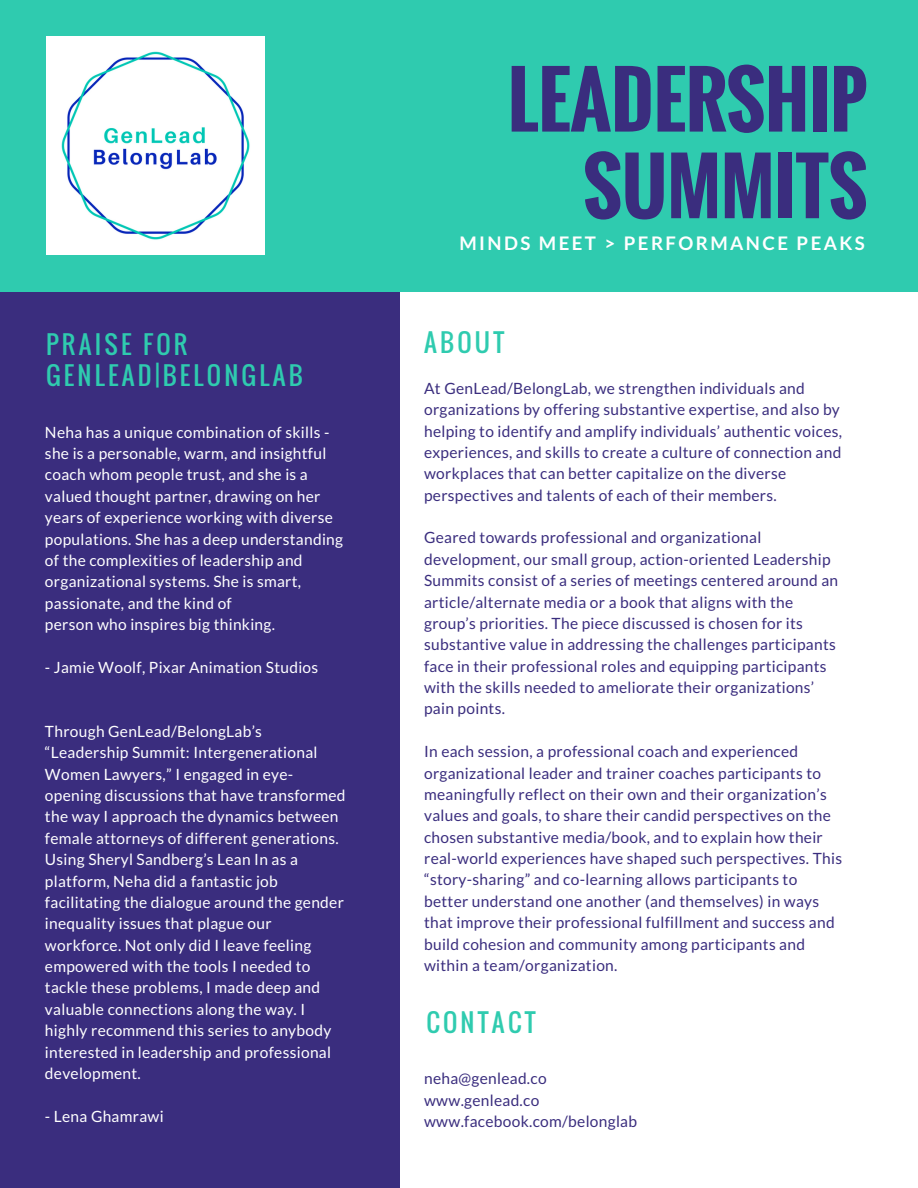
<style>
.page{position:relative;width:918px;height:1188px;background:#fff}
.page>*{position:absolute;margin:0;border:0;box-sizing:border-box;transform-origin:0 0}
.t1{font:700 74.7px/86.7px "Oswald";color:#3a2d7e;text-align:right}
.t2{font:24.9px/31.5px "Oswald";letter-spacing:.13em;color:#2fcbaf}
.t3{font:700 18.75px "Lato";letter-spacing:.13em;color:#fff}
.t4{font:15.45px/21.3px "Lato";letter-spacing:.02em;color:#3a2d7e}
.t5{font:15.45px/21.3px "Lato";letter-spacing:.02em;color:#fff}
</style>
<div class="page">
<div style="left:0;top:290px;width:399px;height:898px;background:#3a2d7e"></div>
<div style="left:0;top:0;width:918px;height:291px;background:#2fcbaf"></div>
<img style="left:46px;top:36px;width:218px;height:218px">
<h2 class="t2" style="left:46px;top:328px;width:258px">PRAISE FOR<br>GENLEAD|BELONGLAB</h2>
<p class="t5" style="left:45px;top:421px;width:300px">Neha has a unique combination of skills - she is a personable, warm, and insightful coach whom people trust, and she is a valued thought partner, drawing on her years of experience working with diverse populations. She has a deep understanding of the complexities of leadership and organizational systems. She is smart, passionate, and the kind of<br>person who inspires big thinking.</p>
<p class="t5" style="left:45px;top:656px;width:275px">- Jamie Woolf, Pixar Animation Studios</p>
<p class="t5" style="left:45px;top:720px;width:302px">Through GenLead/BelongLab’s “Leadership Summit: Intergenerational Women Lawyers,” I engaged in eye&shy;opening discussions that have transformed the way I approach the dynamics between female attorneys of different generations.<br>Using Sheryl Sandberg’s Lean In as a platform, Neha did a fantastic job facilitating the dialogue around the gender inequality issues that plague our workforce. Not only did I leave feeling empowered with the tools I needed to tackle these problems, I made deep and valuable connections along the way. I highly recommend this series to anybody interested in leadership and professional development.</p>
<p class="t5" style="left:45px;top:1105px;width:120px">- Lena Ghamrawi</p>
<h1 class="t1" style="left:508px;top:54px;width:361px">LEADERSHIP<br>SUMMITS</h1>
<p class="t3" style="left:460px;top:232px;width:407px">MINDS MEET &gt; PERFORMANCE PEAKS</p>
<h2 class="t2" style="left:424px;top:326px;width:82px">ABOUT</h2>
<p class="t4" style="left:424px;top:377px;width:419px">At GenLead/BelongLab, we strengthen individuals and organizations by offering substantive expertise, and also by helping to identify and amplify individuals’ authentic voices, experiences, and skills to create a culture of connection and workplaces that can better capitalize on the diverse perspectives and talents of each of their members.</p>
<p class="t4" style="left:424px;top:527px;width:416px">Geared towards professional and organizational development, our small group, action-oriented Leadership Summits consist of a series of meetings centered around an article/alternate media or a book that aligns with the group’s priorities. The piece discussed is chosen for its substantive value in addressing the challenges participants face in their professional roles and equipping participants with the skills needed to ameliorate their organizations’ pain points.</p>
<p class="t4" style="left:424px;top:740px;width:419px">In each session, a professional coach and experienced organizational leader and trainer coaches participants to meaningfully reflect on their own and their organization’s values and goals, to share their candid perspectives on the chosen substantive media/book, and to explain how their real-world experiences have shaped such perspectives. This “story-sharing” and co-learning allows participants to better understand one another (and themselves) in ways that improve their professional fulfillment and success and build cohesion and community among participants and within a team/organization.</p>
<h2 class="t2" style="left:426px;top:1006px;width:111px">CONTACT</h2>
<p class="t4" style="left:424px;top:1068px;width:215px">neha@genlead.co www.genlead.co www.facebook.com/belonglab</p>
</div>
